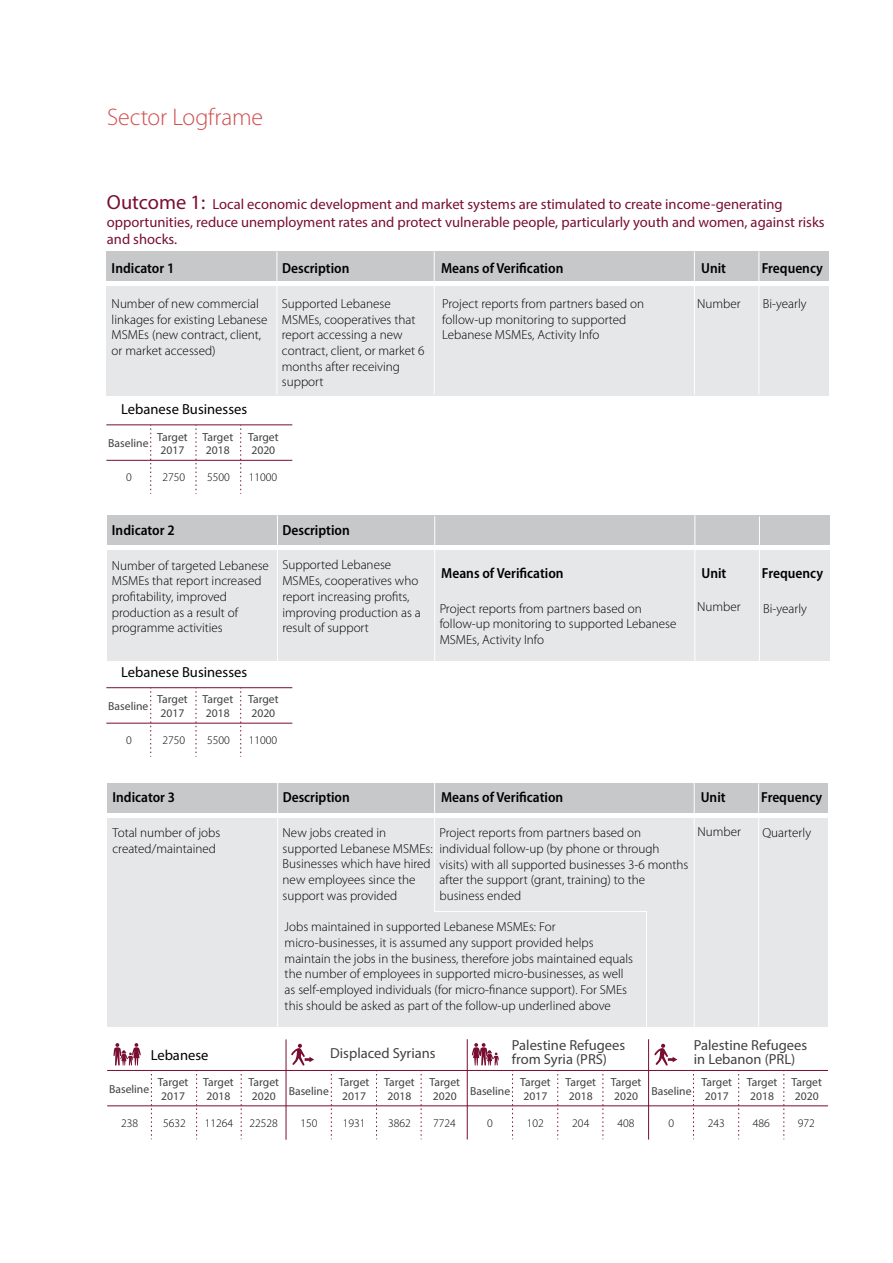
<style>
.page{position:relative;width:893px;height:1263px;background:#fff}
.page>*{position:absolute;margin:0;border:0;box-sizing:border-box;transform-origin:0 0}
.t1{font:300 24px "Myriad Pro";letter-spacing:-.005em;color:#d14e4f}
.t2{font:14.55px/17.5px "Myriad Pro";color:#780e32}
.t3{font:600 semi-condensed 14.55px "Myriad Pro";color:#000}
.t4{font:14.55px/14.5px "Myriad Pro";color:#414042}
.t5{font:14.55px "Myriad Pro";color:#000}
.t6{font:300 13.05px/15.8px "Myriad Pro";color:#000}
.t7{font:11.7px/14px "Myriad Pro";color:#414042}
.t8{font:300 11.7px "Myriad Pro";color:#000}
.s1{font-size:20.4px}
</style>
<div class="page">
<hr style="left:106px;top:425px;width:186px;height:1px;background:#780e32">
<hr style="left:106px;top:460px;width:186px;height:1px;background:#780e32">
<svg style="left:150px;top:425px;width:1px;height:69px"></svg>
<svg style="left:196px;top:425px;width:1px;height:69px"></svg>
<svg style="left:240px;top:425px;width:1px;height:69px"></svg>
<div style="left:106px;top:251px;width:723px;height:30px;background:#c7c8ca"></div>
<div style="left:106px;top:287px;width:723px;height:109px;background:#e6e7e8"></div>
<hr style="left:434px;top:252px;width:1px;height:142px;background:#fff">
<hr style="left:694px;top:252px;width:1px;height:143px;background:#fff">
<hr style="left:759px;top:252px;width:1px;height:142px;background:#fff">
<hr style="left:277px;top:252px;width:1px;height:142px;background:#fff">
<div style="left:107px;top:515px;width:722px;height:30px;background:#c7c8ca"></div>
<div style="left:107px;top:551px;width:722px;height:110px;background:#e6e7e8"></div>
<hr style="left:277px;top:515px;width:1px;height:153px;background:#fff">
<hr style="left:434px;top:516px;width:1px;height:152px;background:#fff">
<hr style="left:694px;top:515px;width:1px;height:149px;background:#fff">
<hr style="left:759px;top:516px;width:1px;height:148px;background:#fff">
<hr style="left:106px;top:687px;width:186px;height:1px;background:#780e32">
<hr style="left:106px;top:723px;width:186px;height:1px;background:#780e32">
<svg style="left:150px;top:688px;width:1px;height:69px"></svg>
<svg style="left:196px;top:688px;width:1px;height:69px"></svg>
<svg style="left:240px;top:688px;width:1px;height:69px"></svg>
<div style="left:107px;top:783px;width:721px;height:29px;background:#c7c8ca"></div>
<div style="left:107px;top:818px;width:721px;height:209px;background:#e6e7e8"></div>
<hr style="left:277px;top:782px;width:1px;height:245px;background:#fff">
<hr style="left:694px;top:782px;width:1px;height:245px;background:#fff">
<hr style="left:758px;top:783px;width:1px;height:244px;background:#fff">
<hr style="left:648px;top:1039px;width:1px;height:100px;background:#780e32">
<hr style="left:467px;top:1039px;width:1px;height:100px;background:#780e32">
<hr style="left:286px;top:1039px;width:1px;height:101px;background:#780e32">
<hr style="left:107px;top:1070px;width:721px;height:1px;background:#780e32">
<hr style="left:107px;top:1105px;width:721px;height:1px;background:#780e32">
<svg style="left:151px;top:1071px;width:1px;height:68px"></svg>
<svg style="left:196px;top:1071px;width:1px;height:68px"></svg>
<svg style="left:241px;top:1071px;width:1px;height:68px"></svg>
<svg style="left:331px;top:1071px;width:1px;height:68px"></svg>
<svg style="left:376px;top:1071px;width:1px;height:68px"></svg>
<svg style="left:421px;top:1071px;width:1px;height:68px"></svg>
<svg style="left:512px;top:1071px;width:1px;height:68px"></svg>
<svg style="left:557px;top:1071px;width:1px;height:68px"></svg>
<svg style="left:603px;top:1071px;width:1px;height:68px"></svg>
<svg style="left:693px;top:1071px;width:1px;height:68px"></svg>
<svg style="left:738px;top:1071px;width:1px;height:68px"></svg>
<svg style="left:784px;top:1071px;width:1px;height:68px"></svg>
<svg style="left:113px;top:1043px;width:28px;height:22px"></svg>
<svg style="left:654px;top:1043px;width:23px;height:22px"></svg>
<svg style="left:291px;top:1043px;width:23px;height:22px"></svg>
<svg style="left:472px;top:1043px;width:27px;height:22px"></svg>
<svg style="left:434px;top:783px;width:213px;height:244px"></svg>
<h1 class="t1" style="left:107px;top:104px;width:157px">Sector Logframe</h1>
<p class="t2" style="left:107px;top:195px;width:719px"><span class="s1">Outcome 1:</span> Local economic development and market systems are stimulated to create income-generating opportunities, reduce unemployment rates and protect vulnerable people, particularly youth and women, against risks and shocks.</p>
<p class="t3" style="left:112px;top:260px;width:64px">Indicator 1</p>
<p class="t3" style="left:282px;top:260px;width:69px">Description</p>
<p class="t3" style="left:441px;top:260px;width:124px">Means of Verification</p>
<p class="t3" style="left:701px;top:260px;width:26px">Unit</p>
<p class="t3" style="left:762px;top:260px;width:63px">Frequency</p>
<p class="t6" style="left:112px;top:296px;width:157px">Number of new commercial linkages for existing Lebanese<br>MSMEs (new contract, client, or market accessed)</p>
<p class="t6" style="left:282px;top:296px;width:144px">Supported Lebanese<br>MSMEs, cooperatives that report accessing a new contract, client, or market 6 months after receiving support</p>
<p class="t6" style="left:442px;top:296px;width:204px">Project reports from partners based on follow-up monitoring to supported<br>Lebanese MSMEs, Activity Info</p>
<p class="t6" style="left:697px;top:296px;width:45px">Number</p>
<p class="t6" style="left:763px;top:296px;width:45px">Bi-yearly</p>
<p class="t5" style="left:121px;top:400px;width:127px">Lebanese Businesses</p>
<p class="t7" style="left:108px;top:436px;width:42px">Baseline</p>
<p class="t7" style="left:157px;top:429px;width:32px">Target<br>2017</p>
<p class="t7" style="left:203px;top:429px;width:32px">Target<br>2018</p>
<p class="t7" style="left:248px;top:429px;width:32px">Target<br>2020</p>
<p class="t8" style="left:126px;top:471px;width:7px">0</p>
<p class="t8" style="left:162px;top:471px;width:24px">2750</p>
<p class="t8" style="left:207px;top:471px;width:24px">5500</p>
<p class="t8" style="left:249px;top:471px;width:30px">11000</p>
<p class="t3" style="left:112px;top:522px;width:64px">Indicator 2</p>
<p class="t3" style="left:282px;top:522px;width:69px">Description</p>
<p class="t6" style="left:112px;top:557px;width:159px">Number of targeted Lebanese<br>MSMEs that report increased profitability, improved production as a result of programme activities</p>
<p class="t6" style="left:282px;top:557px;width:140px">Supported Lebanese<br>MSMEs, cooperatives who report increasing profits, improving production as a result of support</p>
<p class="t5" style="left:121px;top:663px;width:127px">Lebanese Businesses</p>
<p class="t7" style="left:108px;top:699px;width:42px">Baseline</p>
<p class="t7" style="left:157px;top:692px;width:32px">Target<br>2017</p>
<p class="t7" style="left:203px;top:692px;width:32px">Target<br>2018</p>
<p class="t7" style="left:248px;top:692px;width:32px">Target<br>2020</p>
<p class="t8" style="left:126px;top:734px;width:7px">0</p>
<p class="t8" style="left:162px;top:734px;width:24px">2750</p>
<p class="t8" style="left:207px;top:734px;width:24px">5500</p>
<p class="t8" style="left:249px;top:734px;width:30px">11000</p>
<p class="t3" style="left:441px;top:565px;width:124px">Means of Verification</p>
<p class="t3" style="left:701px;top:565px;width:26px">Unit</p>
<p class="t3" style="left:762px;top:565px;width:63px">Frequency</p>
<p class="t6" style="left:697px;top:599px;width:45px">Number</p>
<p class="t6" style="left:440px;top:600px;width:238px">Project reports from partners based on follow-up monitoring to supported Lebanese<br>MSMEs, Activity Info</p>
<p class="t6" style="left:763px;top:600px;width:45px">Bi-yearly</p>
<p class="t3" style="left:112px;top:789px;width:64px">Indicator 3</p>
<p class="t3" style="left:283px;top:789px;width:69px">Description</p>
<p class="t3" style="left:441px;top:789px;width:124px">Means of Verification</p>
<p class="t3" style="left:701px;top:789px;width:26px">Unit</p>
<p class="t3" style="left:761px;top:789px;width:63px">Frequency</p>
<p class="t6" style="left:112px;top:825px;width:109px">Total number of jobs created/maintained</p>
<p class="t6" style="left:283px;top:825px;width:151px">New jobs created in supported Lebanese MSMEs:<br>Businesses which have hired new employees since the support was provided</p>
<p class="t6" style="left:440px;top:825px;width:250px">Project reports from partners based on individual follow-up (by phone or through visits) with all supported businesses 3-6 months after the support (grant, training) to the business ended</p>
<p class="t6" style="left:697px;top:824px;width:45px">Number</p>
<p class="t6" style="left:762px;top:825px;width:50px">Quarterly</p>
<p class="t5" style="left:151px;top:1046px;width:59px">Lebanese</p>
<p class="t6" style="left:285px;top:919px;width:350px">Jobs maintained in supported Lebanese MSMEs: For micro-businesses, it is assumed any support provided helps maintain the jobs in the business, therefore jobs maintained equals the number of employees in supported micro-businesses, as well as self-employed individuals (for micro-finance support). For SMEs this should be asked as part of the follow-up underlined above</p>
<p class="t4" style="left:330px;top:1045px;width:107px">Displaced Syrians</p>
<p class="t4" style="left:512px;top:1037px;width:115px">Palestine Refugees from Syria (PRS)</p>
<p class="t4" style="left:694px;top:1037px;width:115px">Palestine Refugees in Lebanon (PRL)</p>
<p class="t7" style="left:109px;top:1081px;width:42px">Baseline</p>
<p class="t7" style="left:158px;top:1075px;width:32px">Target<br>2017</p>
<p class="t7" style="left:203px;top:1075px;width:32px">Target<br>2018</p>
<p class="t7" style="left:248px;top:1075px;width:32px">Target<br>2020</p>
<p class="t8" style="left:121px;top:1116px;width:19px">238</p>
<p class="t8" style="left:163px;top:1116px;width:24px">5632</p>
<p class="t8" style="left:205px;top:1116px;width:30px">11264</p>
<p class="t8" style="left:249px;top:1116px;width:30px">22528</p>
<p class="t7" style="left:289px;top:1083px;width:42px">Baseline</p>
<p class="t7" style="left:339px;top:1075px;width:32px">Target<br>2017</p>
<p class="t7" style="left:384px;top:1075px;width:32px">Target<br>2018</p>
<p class="t7" style="left:430px;top:1075px;width:32px">Target<br>2020</p>
<p class="t8" style="left:300px;top:1116px;width:19px">150</p>
<p class="t8" style="left:343px;top:1116px;width:24px">1931</p>
<p class="t8" style="left:388px;top:1116px;width:24px">3862</p>
<p class="t8" style="left:433px;top:1116px;width:24px">7724</p>
<p class="t7" style="left:470px;top:1083px;width:42px">Baseline</p>
<p class="t7" style="left:520px;top:1075px;width:32px">Target<br>2017</p>
<p class="t7" style="left:566px;top:1075px;width:32px">Target<br>2018</p>
<p class="t7" style="left:611px;top:1075px;width:32px">Target<br>2020</p>
<p class="t8" style="left:487px;top:1116px;width:7px">0</p>
<p class="t8" style="left:527px;top:1116px;width:19px">102</p>
<p class="t8" style="left:572px;top:1116px;width:19px">204</p>
<p class="t8" style="left:617px;top:1116px;width:19px">408</p>
<p class="t7" style="left:651px;top:1083px;width:42px">Baseline</p>
<p class="t7" style="left:701px;top:1075px;width:32px">Target<br>2017</p>
<p class="t7" style="left:747px;top:1075px;width:32px">Target<br>2018</p>
<p class="t7" style="left:791px;top:1075px;width:32px">Target<br>2020</p>
<p class="t8" style="left:669px;top:1116px;width:7px">0</p>
<p class="t8" style="left:708px;top:1116px;width:19px">243</p>
<p class="t8" style="left:753px;top:1116px;width:19px">486</p>
<p class="t8" style="left:798px;top:1116px;width:19px">972</p>
</div>
